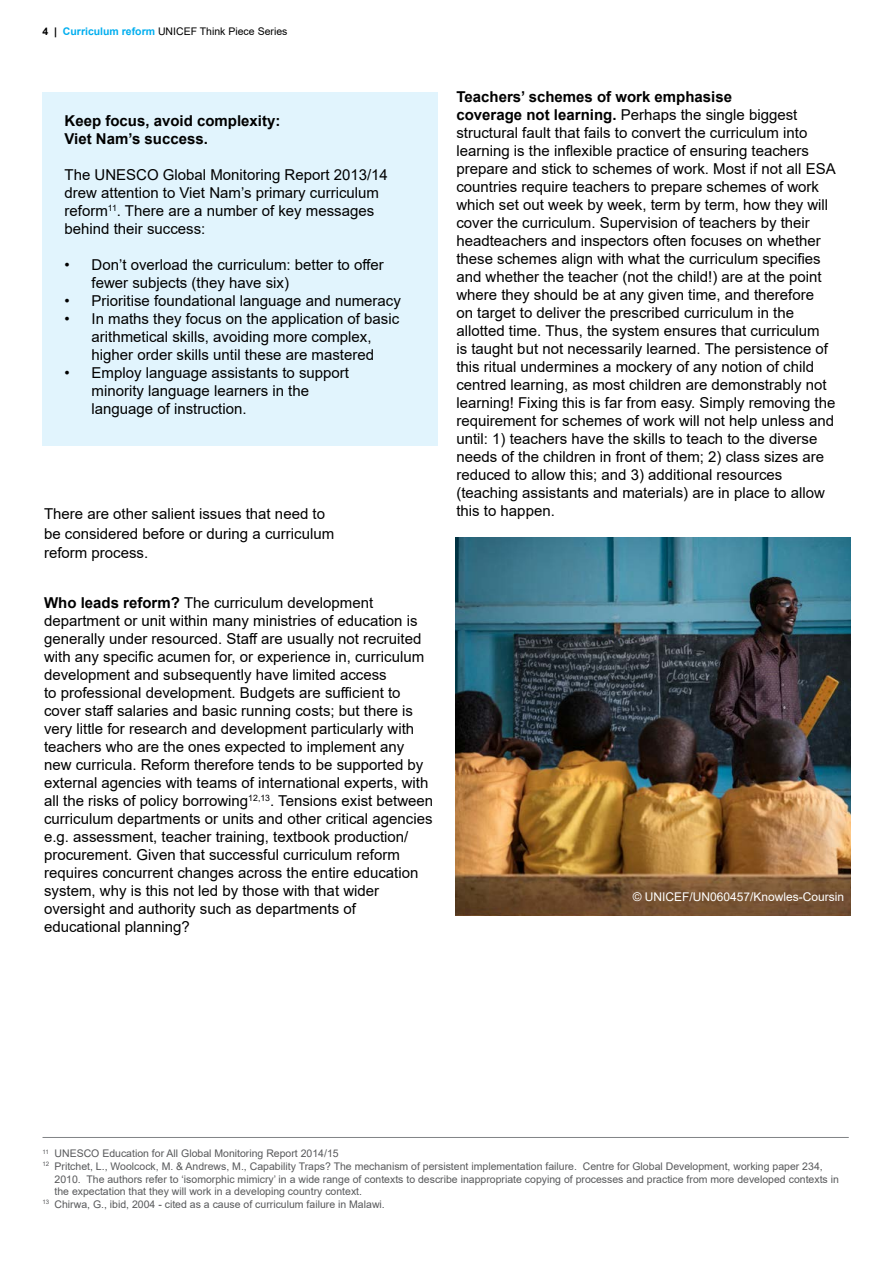
<style>
.page{position:relative;width:893px;height:1263px;background:#fff}
.page>*{position:absolute;margin:0;border:0;box-sizing:border-box;transform-origin:0 0}
.t1{font:15px/18px "Arial";color:#000}
.t2{font:700 15px/18px "Arial";color:#000}
.t3{font:12px "Arial";color:#fff}
.t4{font:10.5px "Arial";color:#58595b}
.t5{font:10.5px "Arial";color:#000}
.s1{font-weight:700}
.s2{font-weight:700;color:#00aeef}
</style>
<div class="page">
<hr style="left:43px;top:1137px;width:806px;height:1px;background:#808285">
<img style="left:455px;top:537px;width:395px;height:378px">
<div style="left:43px;top:92px;width:395px;height:354px;background:#e1f4fd"></div>
<p class="t5" style="left:43px;top:24px;width:246px"><span class="s1">4 |</span> <span class="s2">Curriculum reform</span> UNICEF Think Piece Series</p>
<p class="t2" style="left:64px;top:112px;width:217px">Keep focus, avoid complexity:<br>Viet Nam’s success.</p>
<p class="t1" style="left:64px;top:166px;width:325px">The UNESCO Global Monitoring Report 2013/14 drew attention to Viet Nam’s primary curriculum reform<sup>11</sup>. There are a number of key messages behind their success:</p>
<p class="t1" style="left:92px;top:256px;width:294px;text-indent:-27px">• Don’t overload the curriculum: better to offer fewer subjects (they have six)</p>
<p class="t1" style="left:65px;top:292px;width:338px">• Prioritise foundational language and numeracy</p>
<p class="t1" style="left:65px;top:310px;width:336px;text-align:center">• In maths they focus on the application of basic arithmetical skills, avoiding more complex,<br>higher order skills until these are mastered</p>
<p class="t1" style="left:92px;top:364px;width:259px;text-indent:-27px">• Employ language assistants to support minority language learners in the language of instruction.</p>
<p class="t1" style="left:44px;top:504px;width:292px;line-height:19.5px">There are other salient issues that need to be considered before or during a curriculum reform process.</p>
<p class="t1" style="left:44px;top:593px;width:391px"><span class="s1">Who leads reform?</span> The curriculum development department or unit within many ministries of education is generally under resourced. Staff are usually not recruited with any specific acumen for, or experience in, curriculum development and subsequently have limited access<br>to professional development. Budgets are sufficient to cover staff salaries and basic running costs; but there is very little for research and development particularly with teachers who are the ones expected to implement any new curricula. Reform therefore tends to be supported by external agencies with teams of international experts, with all the risks of policy borrowing<sup>12,13</sup>. Tensions exist between curriculum departments or units and other critical agencies e.g. assessment, teacher training, textbook production/ procurement. Given that successful curriculum reform requires concurrent changes across the entire education system, why is this not led by those with that wider oversight and authority such as departments of educational planning?</p>
<p class="t1" style="left:456px;top:88px;width:381px"><span class="s1">Teachers’ schemes of work emphasise<br>coverage not learning.</span> Perhaps the single biggest structural fault that fails to convert the curriculum into learning is the inflexible practice of ensuring teachers prepare and stick to schemes of work. Most if not all ESA countries require teachers to prepare schemes of work which set out week by week, term by term, how they will cover the curriculum. Supervision of teachers by their headteachers and inspectors often focuses on whether these schemes align with what the curriculum specifies and whether the teacher (not the child!) are at the point where they should be at any given time, and therefore<br>on target to deliver the prescribed curriculum in the allotted time. Thus, the system ensures that curriculum<br>is taught but not necessarily learned. The persistence of this ritual undermines a mockery of any notion of child centred learning, as most children are demonstrably not learning! Fixing this is far from easy. Simply removing the requirement for schemes of work will not help unless and until: 1) teachers have the skills to teach to the diverse needs of the children in front of them; 2) class sizes are reduced to allow this; and 3) additional resources (teaching assistants and materials) are in place to allow this to happen.</p>
<p class="t3" style="left:633px;top:888px;width:213px">© UNICEF/UN060457/Knowles-Coursin</p>
<p class="t4" style="left:43px;top:1146px;width:298px"><sup>11</sup> UNESCO Education for All Global Monitoring Report 2014/15</p>
<p class="t4" style="left:43px;top:1159px;width:782px"><sup>12</sup> Pritchet, L., Woolcock, M. &amp; Andrews, M., Capability Traps? The mechanism of persistent implementation failure. Centre for Global Development, working paper 234,</p>
<p class="t4" style="left:55px;top:1172px;width:786px">2010. The authors refer to ‘isomorphic mimicry’ in a wide range of contexts to describe inappropriate copying of processes and practice from more developed contexts in</p>
<p class="t4" style="left:55px;top:1184px;width:309px">the expectation that they will work in a developing country context.</p>
<p class="t4" style="left:43px;top:1197px;width:344px"><sup>13</sup> Chirwa, G., ibid, 2004 - cited as a cause of curriculum failure in Malawi.</p>
</div>
